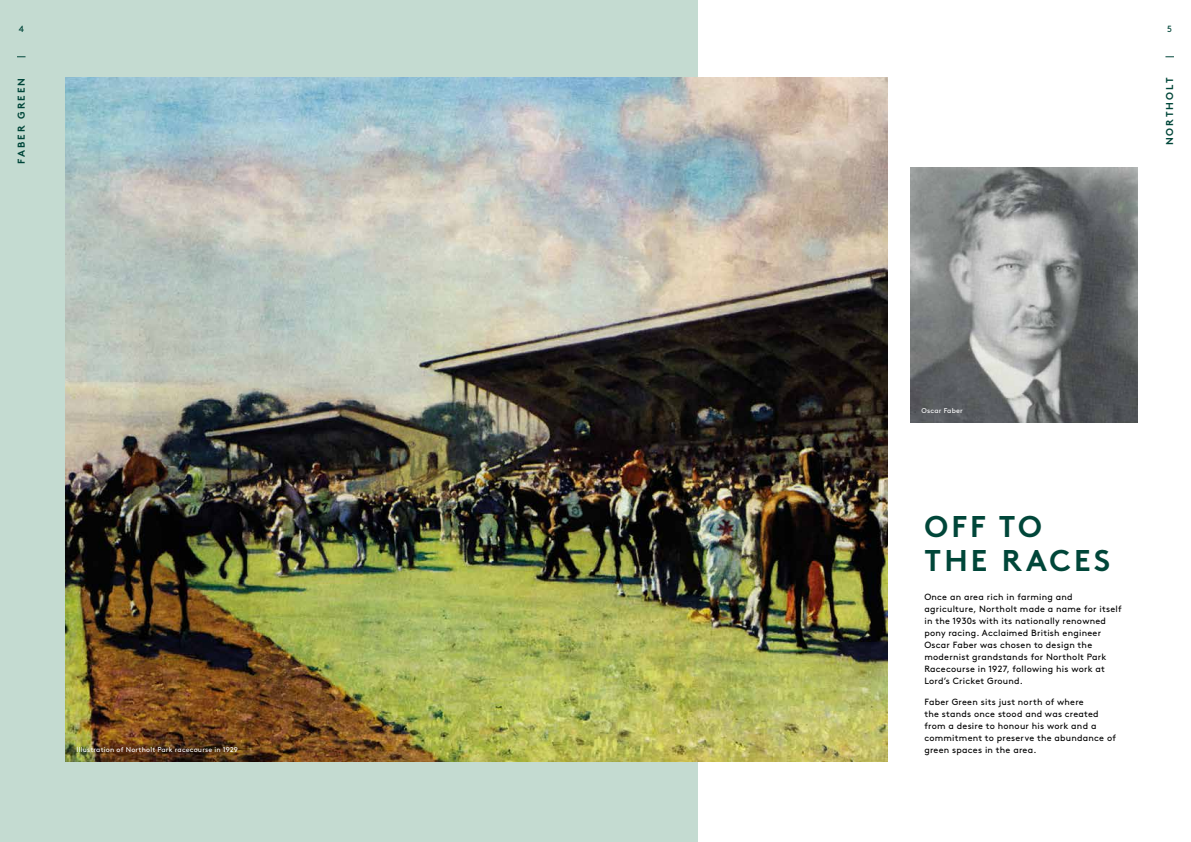
<style>
.page{position:relative;width:1191px;height:842px;background:#fff}
.page>*{position:absolute;margin:0;border:0;box-sizing:border-box;transform-origin:0 0}
.t1{font:700 30px/34px "Brown";letter-spacing:.105em;color:#004639}
.t2{font:700 10px "Brown";letter-spacing:.2em;color:#004639}
.t3{font:9px/12px "Brown";letter-spacing:.025em;color:#000}
.t4{font:9px "Brown";color:#004639}
.t5{font:7px "Brown";letter-spacing:.025em;color:#fff}
</style>
<div class="page">
<div style="left:0;top:0;width:697px;height:842px;background:#c4dbd1"></div>
<img style="left:65px;top:78px;width:822px;height:683px">
<img style="left:910px;top:167px;width:227px;height:255px">
<p class="t4" style="left:19px;top:22px;width:7px">4</p>
<p class="t4" style="left:1167px;top:22px;width:6px">5</p>
<p class="t2" style="left:13px;top:164px;width:87px;rotate:-90deg">FABER GREEN</p>
<p class="t2" style="left:1161px;top:145px;width:69px;rotate:-90deg">NORTHOLT</p>
<p class="t5" style="left:77px;top:744px;width:163px">Illustration of Northolt Park racecourse in 1929</p>
<p class="t5" style="left:921px;top:406px;width:43px">Oscar Faber</p>
<h1 class="t1" style="left:924px;top:507px;width:187px">OFF TO<br>THE RACES</h1>
<p class="t3" style="left:924px;top:590px;width:199px">Once an area rich in farming and agriculture, Northolt made a name for itself in the 1930s with its nationally renowned pony racing. Acclaimed British engineer Oscar Faber was chosen to design the modernist grandstands for Northolt Park Racecourse in 1927, following his work at Lord’s Cricket Ground.</p>
<p class="t3" style="left:924px;top:695px;width:193px">Faber Green sits just north of where<br>the stands once stood and was created from a desire to honour his work and a commitment to preserve the abundance of green spaces in the area.</p>
</div>
